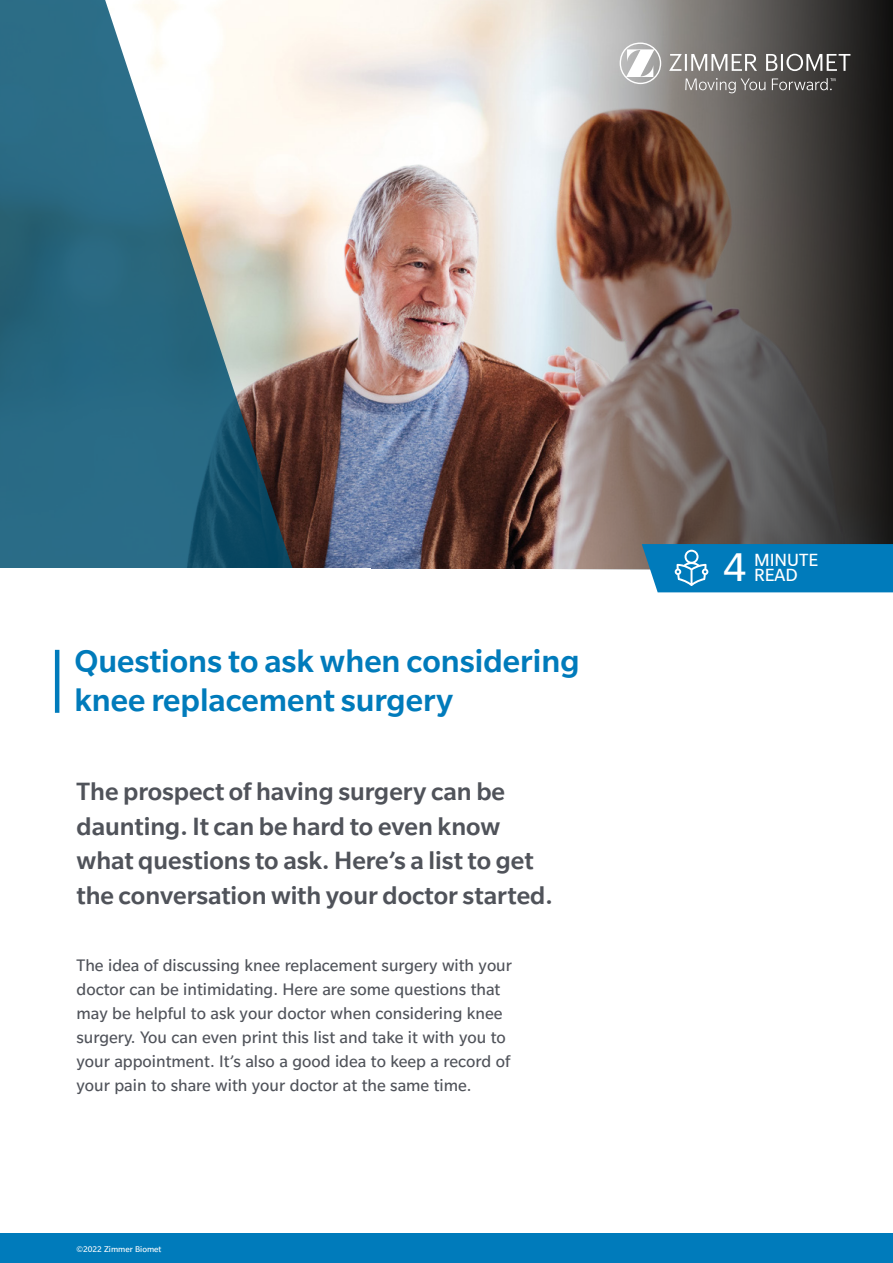
<style>
.page{position:relative;width:893px;height:1263px;background:#fff}
.page>*{position:absolute;margin:0;border:0;box-sizing:border-box;transform-origin:0 0}
.t1{font:43.2px "Slate";color:#fff}
.t2{font:500 34.5px/39px "Slate Pro";color:#007bbb}
.t3{font:500 27px/34.5px "Slate Pro";color:#50535a}
.t4{font:19.05px/15.6px "Slate Pro";color:#fff}
.t5{font:18px/24px "Slate Pro";color:#50535a}
.t6{font:9px "Slate Pro";color:#fff}
</style>
<div class="page">
<img style="left:307px;top:20px;width:224px;height:548px">
<svg style="left:531px;top:0;width:362px;height:569px"></svg>
<svg style="left:0;top:0;width:307px;height:568px;fill:#2b6c86"></svg>
<div style="left:0;top:1233px;width:893px;height:30px;background:#007bbb"></div>
<hr style="left:55px;top:650px;width:4px;height:63px;background:#007bbb">
<svg style="left:642px;top:544px;width:251px;height:48px"></svg>
<svg style="left:669px;top:54px;width:181px;height:17px"></svg>
<svg style="left:620px;top:43px;width:41px;height:41px"></svg>
<svg style="left:685px;top:78px;width:80px;height:15px"></svg>
<svg style="left:772px;top:78px;width:63px;height:12px"></svg>
<h2 class="t2" style="left:74px;top:640px;width:507px">Questions to ask when considering knee replacement surgery</h2>
<h3 class="t3" style="left:77px;top:773px;width:478px">The prospect of having surgery can be daunting. It can be hard to even know what questions to ask. Here’s a list to get the conversation with your doctor started.</h3>
<p class="t5" style="left:77px;top:952px;width:437px">The idea of discussing knee replacement surgery with your doctor can be intimidating. Here are some questions that may be helpful to ask your doctor when considering knee surgery. You can even print this list and take it with you to your appointment. It’s also a good idea to keep a record of your pain to share with your doctor at the same time.</p>
<p class="t6" style="left:76px;top:1243px;width:87px">©2022 Zimmer Biomet</p>
<h1 class="t1" style="left:723px;top:545px;width:24px">4</h1>
<p class="t4" style="left:754px;top:551px;width:66px">MINUTE<br>READ</p>
</div>
